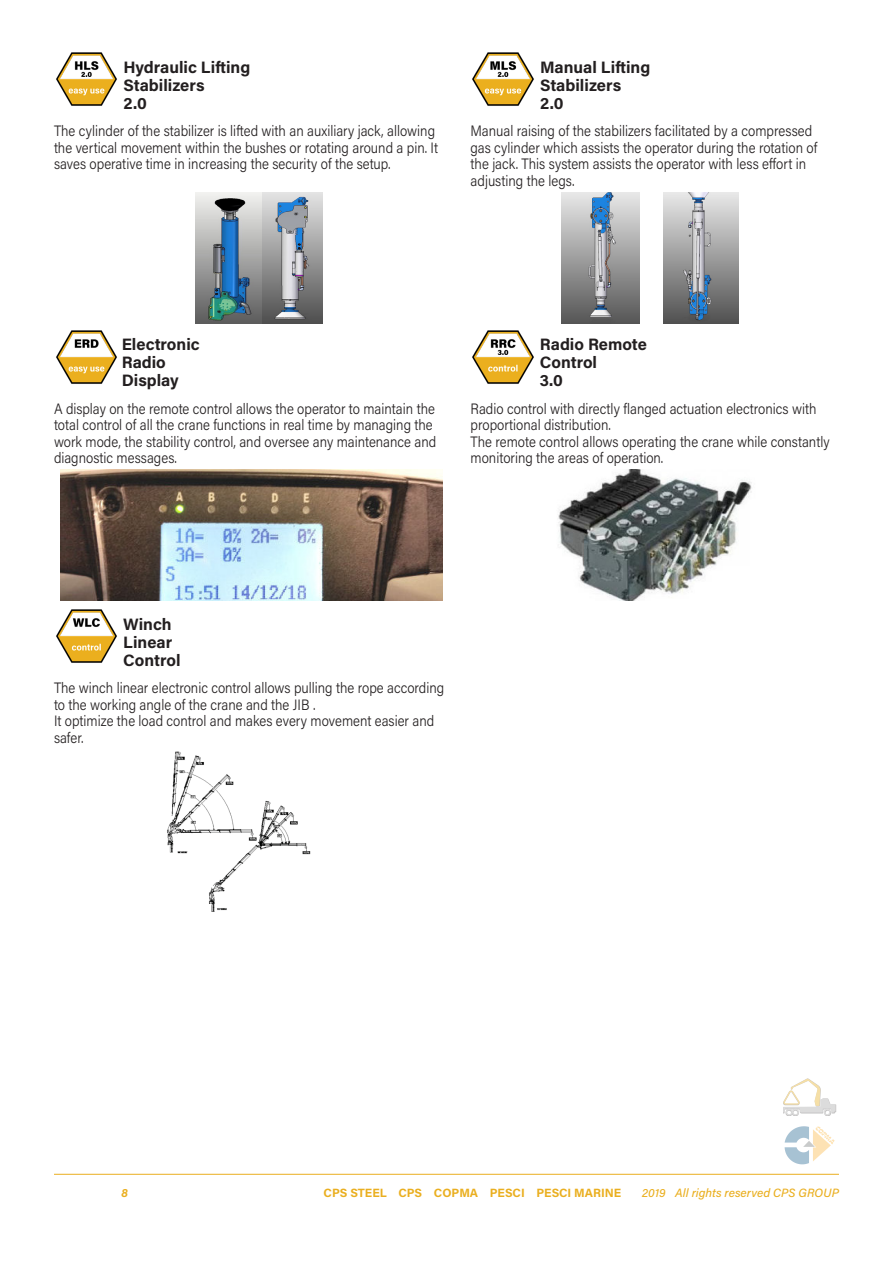
<style>
.page{position:relative;width:893px;height:1263px;background:#fff}
.page>*{position:absolute;margin:0;border:0;box-sizing:border-box;transform-origin:0 0}
.t1{font:700 16.5px "Acumin Pro";color:#231f20}
.t2{font:300 15px/16.5px "Acumin Pro";color:#231f20;scale:.89 1}
.t3{font:700 12px "Acumin Pro";letter-spacing:-.005em;color:#eaaf20}
.t4{font:italic 500 12px "Acumin Pro";letter-spacing:.005em;color:#eaaf20}
.t5{font:italic 700 12px "Acumin Pro";color:#eaaf20}
</style>
<div class="page">
<img style="left:195px;top:192px;width:127px;height:131px">
<img style="left:56px;top:52px;width:61px;height:54px">
<img style="left:167px;top:751px;width:144px;height:161px">
<img style="left:558px;top:469px;width:194px;height:132px">
<img style="left:472px;top:330px;width:62px;height:54px">
<img style="left:561px;top:192px;width:79px;height:131px">
<img style="left:663px;top:192px;width:76px;height:131px">
<img style="left:472px;top:52px;width:62px;height:54px">
<img style="left:60px;top:469px;width:383px;height:132px">
<img style="left:56px;top:330px;width:61px;height:54px">
<img style="left:56px;top:609px;width:61px;height:54px">
<hr style="left:54px;top:1174px;width:785px;height:1px;background:#eaaf20">
<div style="left:783px;top:1079px;width:53px;height:37px;background:#231f20;opacity:.75"></div>
<svg style="left:783px;top:1078px;width:53px;height:35px"></svg>
<div style="left:824px;top:1108px;width:7px;height:7px;border:1px solid #a9a8a8;border-radius:50%"></div>
<div style="left:792px;top:1108px;width:7px;height:7px;border:1px solid #a9a8a8;border-radius:50%"></div>
<div style="left:786px;top:1108px;width:7px;height:7px;border:1px solid #a9a8a8;border-radius:50%"></div>
<svg style="left:785px;top:1126px;width:50px;height:38px"></svg>
<p class="t1" style="left:123px;top:56px;width:128px">Hydraulic Lifting</p>
<p class="t1" style="left:123px;top:74px;width:83px">Stabilizers</p>
<p class="t1" style="left:123px;top:92px;width:25px">2.0</p>
<p class="t2" style="left:54px;top:122px;width:433px">The cylinder of the stabilizer is lifted with an auxiliary jack, allowing the vertical movement within the bushes or rotating around a pin. It saves operative time in increasing the security of the setup.</p>
<p class="t1" style="left:540px;top:56px;width:112px">Manual Lifting</p>
<p class="t1" style="left:540px;top:74px;width:83px">Stabilizers</p>
<p class="t1" style="left:540px;top:92px;width:25px">2.0</p>
<p class="t2" style="left:471px;top:122px;width:391px">Manual raising of the stabilizers facilitated by a compressed gas cylinder which assists the operator during the rotation of the jack. This system assists the operator with less effort in adjusting the legs.</p>
<p class="t1" style="left:122px;top:333px;width:79px">Electronic</p>
<p class="t1" style="left:122px;top:351px;width:46px">Radio</p>
<p class="t1" style="left:122px;top:369px;width:58px">Display</p>
<p class="t2" style="left:54px;top:400px;width:431px">A display on the remote control allows the operator to maintain the total control of all the crane functions in real time by managing the work mode, the stability control, and oversee any maintenance and diagnostic messages.</p>
<p class="t1" style="left:540px;top:333px;width:109px">Radio Remote</p>
<p class="t1" style="left:540px;top:351px;width:59px">Control</p>
<p class="t1" style="left:540px;top:369px;width:25px">3.0</p>
<p class="t2" style="left:471px;top:400px;width:390px">Radio control with directly flanged actuation electronics with proportional distribution.</p>
<p class="t2" style="left:471px;top:433px;width:405px">The remote control allows operating the crane while constantly monitoring the areas of operation.</p>
<p class="t1" style="left:123px;top:613px;width:50px">Winch</p>
<p class="t1" style="left:123px;top:631px;width:50px">Linear</p>
<p class="t1" style="left:123px;top:649px;width:59px">Control</p>
<p class="t2" style="left:54px;top:679px;width:440px">The winch linear electronic control allows pulling the rope according to the working angle of the crane and the JIB .</p>
<p class="t2" style="left:54px;top:712px;width:429px">It optimize the load control and makes every movement easier and safer.</p>
<p class="t5" style="left:122px;top:1184px;width:8px">8</p>
<p class="t3" style="left:324px;top:1184px;width:299px">CPS STEEL CPS COPMA PESCI PESCI MARINE</p>
<p class="t4" style="left:642px;top:1184px;width:198px">2019 All rights reserved CPS GROUP</p>
</div>
